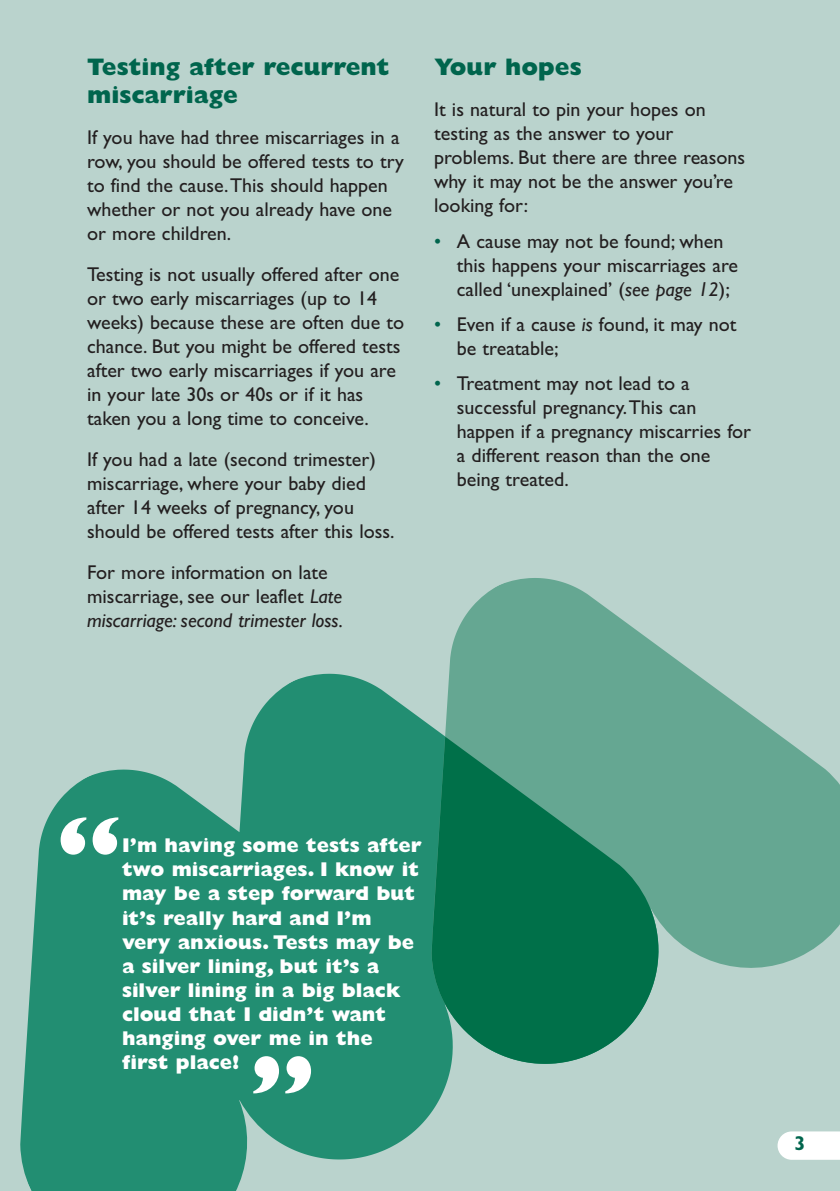
<style>
.page{position:relative;width:840px;height:1191px;background:#fff}
.page>*{position:absolute;margin:0;border:0;box-sizing:border-box;transform-origin:0 0}
.t1{font:800 96px "Gill Sans";color:#fff}
.t2{font:800 24px/28px "Gill Sans";color:#00654d}
.t3{font:20px/24px "Gill Sans TT";color:#231f20}
.t4{font:800 20px/24px "Gill Sans";color:#fff}
.t5{font:italic 20px "Gill Sans";color:#231f20}
.t6{font:700 20px "Gill Sans";color:#00654d}
.s1{font-family:"Gill Sans";font-style:italic}
.s2{color:#00654d}
</style>
<div class="page">
<div style="left:0;top:0;width:839px;height:1191px;background:#bad3cd"></div>
<svg style="left:20px;top:674px;width:428px;height:517px;fill:#228e72"></svg>
<svg style="left:431px;top:578px;width:408px;height:501px;fill:#65a792"></svg>
<svg style="left:431px;top:736px;width:228px;height:328px;background:#228362"></svg>
<svg style="left:714px;top:1032px;width:125px;height:128px"></svg>
<p class="t2" style="left:87px;top:55px;width:304px">Testing after recurrent miscarriage</p>
<p class="t3" style="left:87px;top:125px;width:318px">If you have had three miscarriages in a row, you should be offered tests to try to find the cause.This should happen whether or not you already have one or more children.</p>
<p class="t3" style="left:87px;top:262px;width:318px">Testing is not usually offered after one or two early miscarriages (up to 14 weeks) because these are often due to chance. But you might be offered tests after two early miscarriages if you are in your late 30s or 40s or if it has taken you a long time to conceive.</p>
<p class="t3" style="left:87px;top:447px;width:309px">If you had a late (second trimester) miscarriage, where your baby died after 14 weeks of pregnancy, you should be offered tests after this loss.</p>
<p class="t3" style="left:87px;top:560px;width:256px">For more information on late miscarriage, see our leaflet <span class="s1">Late</span></p>
<p class="t5" style="left:87px;top:613px;width:257px">miscarriage: second trimester loss.</p>
<p class="t2" style="left:434px;top:55px;width:149px">Your hopes</p>
<p class="t3" style="left:434px;top:97px;width:312px">It is natural to pin your hopes on testing as the answer to your problems. But there are three reasons why it may not be the answer you’re looking for:</p>
<p class="t3" style="left:456px;top:229px;width:282px;text-indent:-23px"><span class="s2">•</span> A cause may not be found; when this happens your miscarriages are called ‘unexplained’ (<span class="s1">see page 12</span>);</p>
<p class="t3" style="left:456px;top:312px;width:281px;text-indent:-23px"><span class="s2">•</span> Even if a cause <span class="s1">is</span> found, it may not be treatable;</p>
<p class="t3" style="left:456px;top:371px;width:295px;text-indent:-23px"><span class="s2">•</span> Treatment may not lead to a successful pregnancy.This can happen if a pregnancy miscarries for a different reason than the one being treated.</p>
<h1 class="t1" style="left:55px;top:815px;width:69px">“</h1>
<p class="t4" style="left:122px;top:835px;width:301px">I’m having some tests after two miscarriages. I know it may be a step forward but it’s really hard and I’m very anxious. Tests may be a silver lining, but it’s a silver lining in a big black cloud that I didn’t want hanging over me in the first place!</p>
<h1 class="t1" style="left:317px;top:1095px;width:69px;rotate:-180deg">“</h1>
<p class="t6" style="left:794px;top:1135px;width:13px">3</p>
</div>
